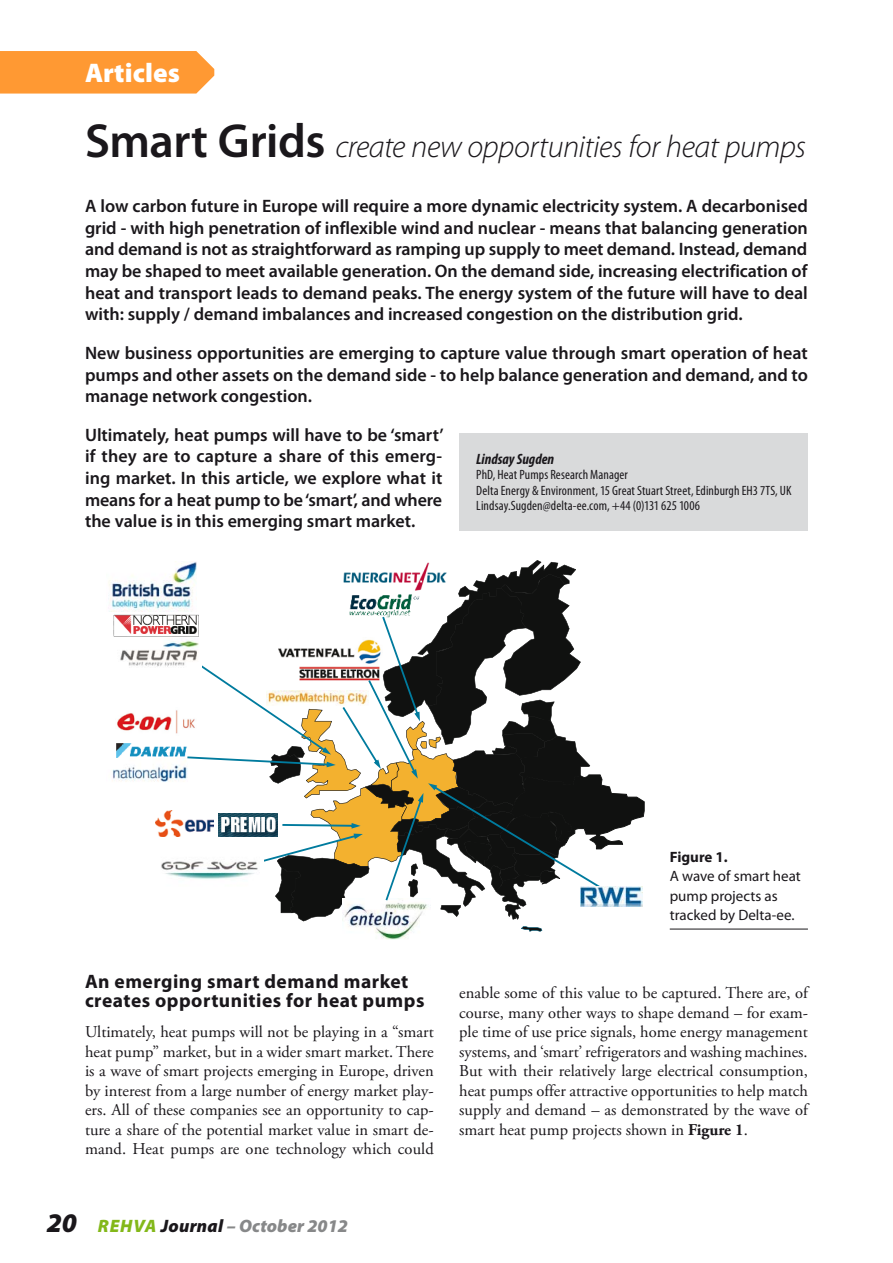
<style>
.page{position:relative;width:893px;height:1263px;background:#fff}
.page>*{position:absolute;margin:0;border:0;box-sizing:border-box;transform-origin:0 0}
.t1{font:italic 300 31.5px "Myriad Pro";letter-spacing:-.015em;color:#1a171b}
.t2{font:900 27px "Myriad Pro";letter-spacing:.005em;color:#fff}
.t3{font:700 19.5px/19.5px "Myriad Pro";letter-spacing:.025em;color:#1a171b}
.t4{font:600 18px/21.6px "Myriad Pro";color:#1a171b;text-align:justify}
.t5{font:italic 900 18px "Myriad Pro";letter-spacing:.015em;color:#878889}
.t6{font:16.5px/19.5px "Adobe Garamond Pro";color:#1a171b;text-align:justify}
.t7{font:15px/19.5px "Myriad Pro";color:#1a171b}
.t8{font:italic 700 condensed 15px "Myriad Pro";color:#1a171b}
.t9{font:700 15px "Myriad Pro";color:#1a171b}
.t10{font:condensed 13.5px/15.6px "Myriad Pro";letter-spacing:.01em;color:#1a171b}
.s1{font-weight:600;font-style:normal;font-size:48px}
.s2{font-size:27px;color:#1a171b}
.s3{color:#83b819}
.s4{color:#1a171b}
.s5{font-weight:700}
</style>
<div class="page">
<div style="left:459px;top:433px;width:349px;height:97px;background:#d9dadb"></div>
<img style="left:156px;top:811px;width:31px;height:25px">
<img style="left:161px;top:861px;width:26px;height:17px">
<img style="left:116px;top:743px;width:71px;height:15px">
<img style="left:117px;top:710px;width:70px;height:24px">
<img style="left:112px;top:760px;width:75px;height:22px">
<img style="left:113px;top:614px;width:74px;height:23px">
<img style="left:108px;top:561px;width:79px;height:50px">
<img style="left:120px;top:641px;width:67px;height:26px">
<img style="left:375px;top:932px;width:34px;height:8px">
<svg style="left:187px;top:560px;width:458px;height:372px"></svg>
<hr style="left:670px;top:929px;width:138px;height:1px;background:#1a171b">
<div style="left:0;top:51px;width:214px;height:43px;background:#f93"></div>
<h2 class="t2" style="left:85px;top:54px;width:96px">Articles</h2>
<h1 class="t1" style="left:85px;top:127px;width:722px"><span class="s1">Smart Grids</span> create new opportunities for heat pumps</h1>
<p class="t4" style="left:85px;top:195px;width:724px">A low carbon future in Europe will require a more dynamic electricity system. A decarbonised grid - with high penetration of inflexible wind and nuclear - means that balancing generation and demand is not as straightforward as ramping up supply to meet demand. Instead, demand may be shaped to meet available generation. On the demand side, increasing electrification of heat and transport leads to demand peaks. The energy system of the future will have to deal with: supply / demand imbalances and increased congestion on the distribution grid.</p>
<p class="t4" style="left:85px;top:342px;width:724px">New business opportunities are emerging to capture value through smart operation of heat pumps and other assets on the demand side - to help balance generation and demand, and to manage network congestion.</p>
<p class="t4" style="left:85px;top:423px;width:360px">Ultimately, heat pumps will have to be ‘smart’ if they are to capture a share of this emerg&shy;ing market. In this article, we explore what it means for a heat pump to be ‘smart’, and where the value is in this emerging smart market.</p>
<p class="t8" style="left:476px;top:450px;width:79px">Lindsay Sugden</p>
<p class="t10" style="left:476px;top:467px;width:317px">PhD, Heat Pumps Research Manager<br>Delta Energy &amp; Environment, 15 Great Stuart Street, Edinburgh EH3 7TS, UK<br>Lindsay.Sugden@delta-ee.com, +44 (0)131 625 1006</p>
<p class="t3" style="left:85px;top:970px;width:341px">An emerging smart demand market creates opportunities for heat pumps</p>
<p class="t6" style="left:85px;top:1023px;width:350px">Ultimately, heat pumps will not be playing in a “smart heat pump” market, but in a wider smart market. There is a wave of smart projects emerging in Europe, driven by interest from a large number of energy market play&shy;ers. All of these companies see an opportunity to cap&shy;ture a share of the potential market value in smart de&shy;mand. Heat pumps are one technology which could</p>
<p class="t5" style="left:47px;top:1214px;width:303px"><span class="s2">20</span> <span class="s3">REHVA</span> <span class="s4">Journal</span> – October 2012</p>
<p class="t9" style="left:670px;top:847px;width:59px">Figure 1.</p>
<p class="t7" style="left:670px;top:866px;width:133px">A wave of smart heat pump projects as tracked by Delta-ee.</p>
<p class="t6" style="left:459px;top:984px;width:350px">enable some of this value to be captured. There are, of course, many other ways to shape demand – for exam&shy;ple time of use price signals, home energy management systems, and ‘smart’ refrigerators and washing machines.<br>But with their relatively large electrical consumption, heat pumps offer attractive opportunities to help match supply and demand – as demonstrated by the wave of smart heat pump projects shown in <span class="s5">Figure 1</span>.</p>
</div>
